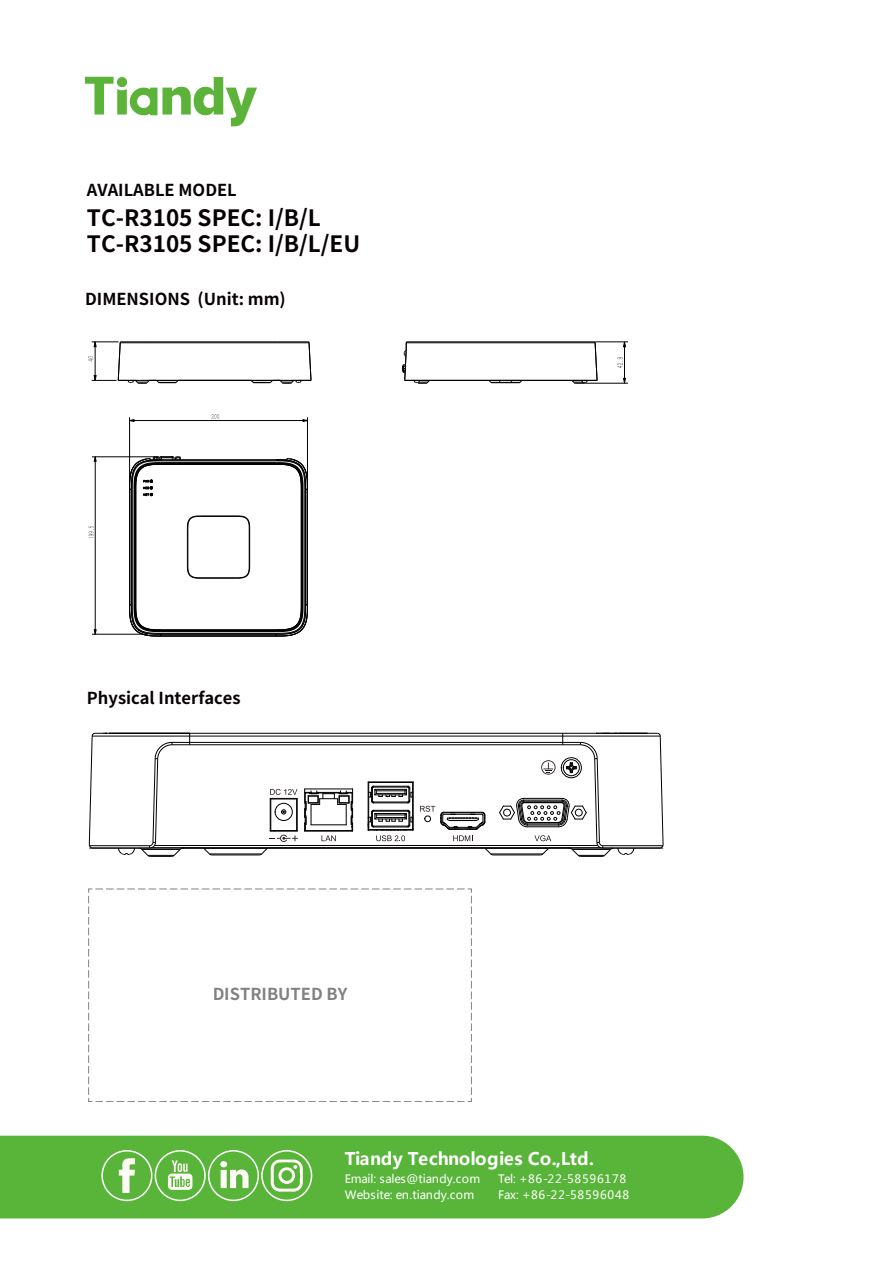
<style>
.page{position:relative;width:893px;height:1263px;background:#fff}
.page>*{position:absolute;margin:0;border:0;box-sizing:border-box;transform-origin:0 0}
.t1{font:700 22.5px/25px "Source Han Sans CN";color:#070102}
.t2{font:700 17.25px "Microsoft Ya Hei";letter-spacing:.005em;color:#fff}
.t3{font:700 16.5px "Source Han Sans CN";color:#070102}
.t4{font:11.55px/15.8px "Microsoft Ya Hei";letter-spacing:.015em;color:#fff}
.t5{font:11.55px/16px "Microsoft Ya Hei";letter-spacing:.065em;color:#fff}
</style>
<div class="page">
<div style="left:0;top:1136px;width:743px;height:82px;background:#58b539"></div>
<div style="left:101px;top:1150px;width:51px;height:51px;border:2px solid #fff;border-radius:50%"></div>
<svg style="left:119px;top:1158px;width:16px;height:35px"></svg>
<div style="left:155px;top:1150px;width:51px;height:51px;border:2px solid #fff;border-radius:50%"></div>
<svg style="left:168px;top:1160px;width:24px;height:30px"></svg>
<div style="left:208px;top:1150px;width:51px;height:51px;border:2px solid #fff;border-radius:50%"></div>
<svg style="left:220px;top:1161px;width:28px;height:27px"></svg>
<div style="left:261px;top:1150px;width:51px;height:51px;border:2px solid #fff;border-radius:50%"></div>
<svg style="left:271px;top:1159px;width:32px;height:33px"></svg>
<svg style="left:88px;top:889px;width:384px;height:213px"></svg>
<svg style="left:85px;top:77px;width:172px;height:49px"></svg>
<svg style="left:212px;top:414px;width:7px;height:5px"></svg>
<svg style="left:89px;top:526px;width:5px;height:12px"></svg>
<svg style="left:617px;top:357px;width:6px;height:11px"></svg>
<hr style="left:152px;top:342px;width:125px;height:1px;background:#000">
<hr style="left:304px;top:489px;width:1px;height:116px;background:#000">
<hr style="left:161px;top:461px;width:115px;height:1px;background:#000">
<hr style="left:301px;top:489px;width:1px;height:116px;background:#000">
<hr style="left:161px;top:464px;width:115px;height:1px;background:#000">
<hr style="left:249px;top:529px;width:1px;height:36px;background:#000">
<hr style="left:201px;top:516px;width:35px;height:1px;background:#000">
<hr style="left:188px;top:529px;width:1px;height:36px;background:#000">
<hr style="left:187px;top:529px;width:1px;height:36px;background:#000">
<hr style="left:201px;top:577px;width:35px;height:1px;background:#000">
<hr style="left:201px;top:578px;width:35px;height:1px;background:#000">
<hr style="left:136px;top:489px;width:1px;height:116px;background:#000">
<hr style="left:161px;top:629px;width:115px;height:1px;background:#000">
<hr style="left:132px;top:489px;width:1px;height:116px;background:#000">
<hr style="left:161px;top:633px;width:115px;height:1px;background:#000">
<svg style="left:489px;top:381px;width:33px;height:2px"></svg>
<hr style="left:161px;top:460px;width:115px;height:1px;background:#000">
<svg style="left:236px;top:516px;width:14px;height:14px"></svg>
<svg style="left:187px;top:516px;width:14px;height:14px"></svg>
<svg style="left:187px;top:564px;width:14px;height:15px"></svg>
<svg style="left:236px;top:564px;width:14px;height:15px"></svg>
<hr style="left:95px;top:457px;width:1px;height:177px;background:#000">
<hr style="left:129px;top:417px;width:1px;height:69px;background:#000">
<hr style="left:92px;top:634px;width:56px;height:1px;background:#000">
<hr style="left:307px;top:417px;width:1px;height:69px;background:#000">
<hr style="left:92px;top:457px;width:67px;height:1px;background:#000">
<hr style="left:130px;top:420px;width:177px;height:1px;background:#000">
<hr style="left:583px;top:383px;width:45px;height:1px;background:#000">
<hr style="left:595px;top:342px;width:33px;height:1px;background:#000">
<hr style="left:624px;top:342px;width:1px;height:41px;background:#000">
<hr style="left:306px;top:489px;width:1px;height:116px;background:#000">
<hr style="left:303px;top:489px;width:1px;height:116px;background:#000">
<hr style="left:302px;top:489px;width:1px;height:116px;background:#000">
<hr style="left:161px;top:462px;width:115px;height:1px;background:#000">
<hr style="left:161px;top:463px;width:115px;height:1px;background:#000">
<hr style="left:135px;top:489px;width:1px;height:116px;background:#000">
<hr style="left:134px;top:489px;width:1px;height:116px;background:#000">
<hr style="left:161px;top:630px;width:115px;height:1px;background:#000">
<hr style="left:161px;top:631px;width:115px;height:1px;background:#000">
<hr style="left:305px;top:489px;width:1px;height:116px;background:#000">
<hr style="left:131px;top:489px;width:1px;height:116px;background:#000">
<hr style="left:161px;top:634px;width:115px;height:1px;background:#000">
<svg style="left:595px;top:341px;width:2px;height:39px"></svg>
<hr style="left:406px;top:342px;width:189px;height:1px;background:#000">
<svg style="left:402px;top:342px;width:5px;height:39px"></svg>
<svg style="left:414px;top:381px;width:16px;height:3px"></svg>
<svg style="left:572px;top:381px;width:16px;height:3px"></svg>
<svg style="left:88px;top:341px;width:91px;height:43px"></svg>
<hr style="left:178px;top:380px;width:73px;height:1px;background:#000">
<svg style="left:251px;top:341px;width:60px;height:43px"></svg>
<hr style="left:307px;top:489px;width:1px;height:116px;background:#000">
<hr style="left:129px;top:489px;width:1px;height:116px;background:#000">
<hr style="left:161px;top:636px;width:115px;height:1px;background:#000">
<hr style="left:405px;top:380px;width:192px;height:1px;background:#000">
<svg style="left:276px;top:458px;width:32px;height:32px"></svg>
<svg style="left:276px;top:604px;width:32px;height:33px"></svg>
<svg style="left:129px;top:604px;width:32px;height:33px"></svg>
<svg style="left:129px;top:456px;width:52px;height:40px"></svg>
<hr style="left:95px;top:733px;width:562px;height:1px;background:#000">
<hr style="left:92px;top:736px;width:568px;height:1px;background:#000">
<hr style="left:413px;top:782px;width:1px;height:48px;background:#000">
<hr style="left:172px;top:742px;width:408px;height:1px;background:#000">
<hr style="left:172px;top:744px;width:408px;height:1px;background:#000">
<hr style="left:154px;top:845px;width:444px;height:1px;background:#000">
<hr style="left:603px;top:845px;width:60px;height:1px;background:#000">
<hr style="left:89px;top:845px;width:60px;height:1px;background:#000">
<hr style="left:152px;top:847px;width:449px;height:1px;background:#000">
<hr style="left:209px;top:854px;width:53px;height:1px;background:#000">
<hr style="left:491px;top:854px;width:52px;height:1px;background:#000">
<hr style="left:212px;top:855px;width:47px;height:1px;background:#000">
<hr style="left:493px;top:855px;width:47px;height:1px;background:#000">
<hr style="left:297px;top:798px;width:1px;height:33px;background:#000">
<svg style="left:657px;top:733px;width:6px;height:115px"></svg>
<svg style="left:485px;top:849px;width:8px;height:6px"></svg>
<svg style="left:89px;top:733px;width:6px;height:115px"></svg>
<svg style="left:259px;top:849px;width:9px;height:6px"></svg>
<div style="left:275px;top:803px;width:17px;height:18px;border:1px solid #000;border-radius:50%"></div>
<hr style="left:412px;top:782px;width:1px;height:47px;background:#000">
<hr style="left:369px;top:782px;width:44px;height:1px;background:#000">
<hr style="left:368px;top:782px;width:1px;height:47px;background:#000">
<svg style="left:270px;top:789px;width:27px;height:11px"></svg>
<hr style="left:373px;top:803px;width:35px;height:1px;background:#000">
<svg style="left:270px;top:830px;width:28px;height:12px"></svg>
<svg style="left:304px;top:789px;width:49px;height:52px"></svg>
<hr style="left:296px;top:799px;width:1px;height:31px;background:#000">
<hr style="left:270px;top:799px;width:1px;height:31px;background:#000">
<svg style="left:368px;top:810px;width:46px;height:31px"></svg>
<svg style="left:369px;top:786px;width:44px;height:17px"></svg>
<svg style="left:281px;top:809px;width:5px;height:5px"></svg>
<svg style="left:118px;top:733px;width:94px;height:124px"></svg>
<svg style="left:420px;top:806px;width:66px;height:35px"></svg>
<hr style="left:109px;top:733px;width:81px;height:1px;background:#000">
<hr style="left:89px;top:848px;width:574px;height:1px;background:#000">
<svg style="left:499px;top:733px;width:148px;height:124px"></svg>
<p class="t3" style="left:87px;top:181px;width:151px">AVAILABLE MODEL</p>
<h1 class="t1" style="left:87px;top:206px;width:275px">TC-R3105 SPEC: I/B/L<br>TC-R3105 SPEC: I/B/L/EU</h1>
<p class="t3" style="left:85px;top:290px;width:202px">DIMENSIONS (Unit: mm)</p>
<p class="t3" style="left:87px;top:689px;width:155px">Physical Interfaces</p>
<p class="t3" style="left:212px;top:984px;width:136px">DISTRIBUTED BY</p>
<p class="t2" style="left:345px;top:1147px;width:251px">Tiandy Technologies Co.,Ltd.</p>
<p class="t4" style="left:345px;top:1170px;width:137px">Email: sales@tiandy.com<br>Website: en.tiandy.com</p>
<p class="t5" style="left:498px;top:1170px;width:133px">Tel: +86-22-58596178<br>Fax: +86-22-58596048</p>
</div>
